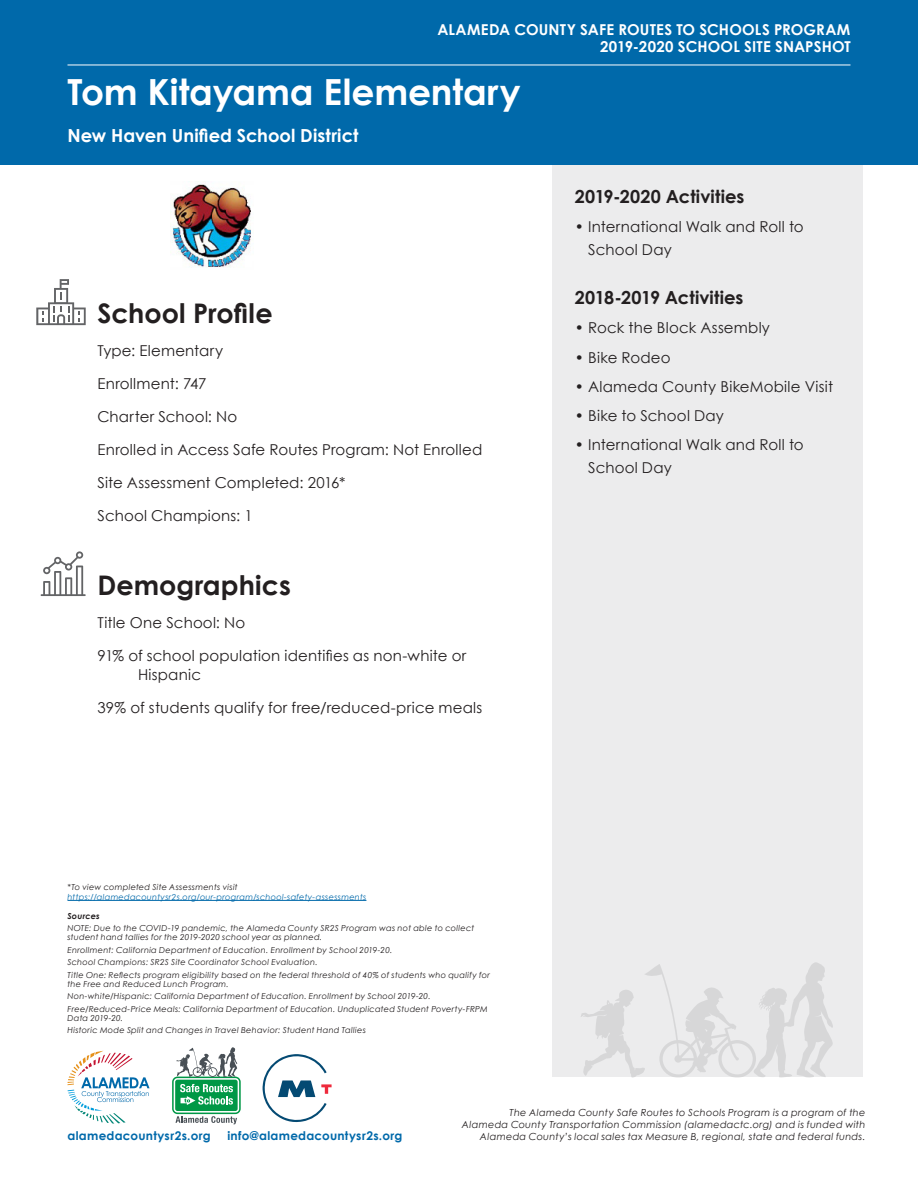
<style>
.page{position:relative;width:918px;height:1188px;background:#fff}
.page>*{position:absolute;margin:0;border:0;box-sizing:border-box;transform-origin:0 0}
._1__Header_1{font:700 36px "Century Gothic";letter-spacing:-.005em;color:#fff}
._1__Header_2{font:700 27px "Century Gothic";color:#231f20}
._1__Header_4_-_black{font:700 18px "Century Gothic";letter-spacing:.005em;color:#231f20}
._1__Header_4_-_black-2{font:700 18px "Century Gothic";color:#fff}
._1__Body_Text{font:15px/22.5px "Century Gothic";letter-spacing:.01em;color:#231f20}
.t1{font:700 15px/16.5px "Century Gothic";letter-spacing:.01em;color:#fff;text-align:right}
.t2{font:700 12px "Century Gothic";letter-spacing:.025em;color:#0069aa}
.t3{font:italic 9.75px/12px "Century Gothic";letter-spacing:.025em;color:#231f20;text-align:right}
.t4{font:italic 8.25px/12.3px "Century Gothic";letter-spacing:.03em;color:#231f20}
.t5{font:italic 8.25px "Century Gothic";letter-spacing:.03em;color:#0069aa}
.t6{font:italic 700 8.25px "Century Gothic";letter-spacing:.02em;color:#231f20}
</style>
<div class="page">
<div style="left:552px;top:140px;width:310px;height:937px;background:#ececed"></div>
<div style="left:0;top:0;width:918px;height:164px;background:#0069aa"></div>
<svg style="left:68px;top:1051px;width:82px;height:73px"></svg>
<svg style="left:172px;top:1047px;width:69px;height:77px"></svg>
<svg style="left:581px;top:962px;width:252px;height:116px"></svg>
<hr style="left:68px;top:65px;width:782px;height:1px;background:#fff">
<svg style="left:36px;top:279px;width:50px;height:46px"></svg>
<svg style="left:263px;top:1054px;width:69px;height:69px"></svg>
<hr style="left:68px;top:900px;width:298px;height:1px;background:#0069aa">
<svg style="left:41px;top:551px;width:45px;height:45px"></svg>
<img style="left:170px;top:181px;width:81px;height:87px">
<h3 class="t1" style="left:437px;top:21px;width:415px">ALAMEDA COUNTY SAFE ROUTES TO SCHOOLS PROGRAM<br>2019-2020 SCHOOL SITE SNAPSHOT</h3>
<p class="_1__Header_1" style="left:68px;top:64px;width:455px">Tom Kitayama Elementary</p>
<p class="_1__Header_4_-_black-2" style="left:68px;top:121px;width:293px">New Haven Unified School District</p>
<p class="_1__Header_2" style="left:98px;top:292px;width:177px">School Profile</p>
<p class="_1__Body_Text" style="left:98px;top:339px;width:127px">Type: Elementary</p>
<p class="_1__Body_Text" style="left:98px;top:372px;width:110px">Enrollment: 747</p>
<p class="_1__Body_Text" style="left:98px;top:405px;width:141px">Charter School: No</p>
<p class="_1__Body_Text" style="left:98px;top:438px;width:386px">Enrolled in Access Safe Routes Program: Not Enrolled</p>
<p class="_1__Body_Text" style="left:98px;top:471px;width:250px">Site Assessment Completed: 2016*</p>
<p class="_1__Body_Text" style="left:98px;top:504px;width:157px">School Champions: 1</p>
<p class="_1__Header_2" style="left:98px;top:565px;width:195px">Demographics</p>
<p class="_1__Body_Text" style="left:98px;top:611px;width:149px">Title One School: No</p>
<p class="_1__Body_Text" style="left:138px;top:645px;width:330px;line-height:19.5px;text-indent:-40px">91% of school population identifies as non-white or<br>Hispanic</p>
<p class="_1__Body_Text" style="left:98px;top:696px;width:386px">39% of students qualify for free/reduced-price meals</p>
<p class="t4" style="left:68px;top:881px;width:172px">*To view completed Site Assessments visit</p>
<p class="t5" style="left:68px;top:891px;width:300px">https://alamedacountysr2s.org/our-program/school-safety-assessments</p>
<p class="t6" style="left:68px;top:909px;width:34px">Sources</p>
<p class="t4" style="left:68px;top:923px;width:408px;line-height:9.3px">NOTE: Due to the COVID-19 pandemic, the Alameda County SR2S Program was not able to collect student hand tallies for the 2019-2020 school year as planned.</p>
<p class="t4" style="left:68px;top:944px;width:424px">Enrollment: California Department of Education. Enrollment by School 2019-20.<br>School Champions: SR2S Site Coordinator School Evaluation.<br>Title One: Reflects program eligibility based on the federal threshold of 40% of students who qualify for</p>
<p class="t4" style="left:68px;top:978px;width:422px">the Free and Reduced Lunch Program.<br>Non-white/Hispanic: California Department of Education. Enrollment by School 2019-20.<br>Free/Reduced-Price Meals: California Department of Education. Unduplicated Student Poverty-FRPM</p>
<p class="t4" style="left:68px;top:1012px;width:300px">Data 2019-20.<br>Historic Mode Split and Changes in Travel Behavior: Student Hand Tallies</p>
<p class="_1__Header_4_-_black" style="left:575px;top:183px;width:171px">2019-2020 Activities</p>
<p class="_1__Body_Text" style="left:588px;top:215px;width:217px;text-indent:-14px">• International Walk and Roll to<br>School Day</p>
<p class="_1__Header_4_-_black" style="left:575px;top:284px;width:170px">2018-2019 Activities</p>
<p class="_1__Body_Text" style="left:575px;top:317px;width:197px">• Rock the Block Assembly</p>
<p class="_1__Body_Text" style="left:575px;top:346px;width:97px">• Bike Rodeo</p>
<p class="_1__Body_Text" style="left:575px;top:375px;width:260px">• Alameda County BikeMobile Visit</p>
<p class="_1__Body_Text" style="left:575px;top:404px;width:151px">• Bike to School Day</p>
<p class="_1__Body_Text" style="left:588px;top:434px;width:217px;text-indent:-14px">• International Walk and Roll to<br>School Day</p>
<p class="t3" style="left:462px;top:1106px;width:405px">The Alameda County Safe Routes to Schools Program is a program of the<br>Alameda County Transportation Commission (alamedactc.org) and is funded with</p>
<h3 class="t2" style="left:68px;top:1126px;width:145px">alamedacountysr2s.org</h3>
<h3 class="t2" style="left:227px;top:1126px;width:176px">info@alamedacountysr2s.org</h3>
<p class="t3" style="left:480px;top:1130px;width:387px">Alameda County’s local sales tax Measure B, regional, state and federal funds.</p>
</div>
